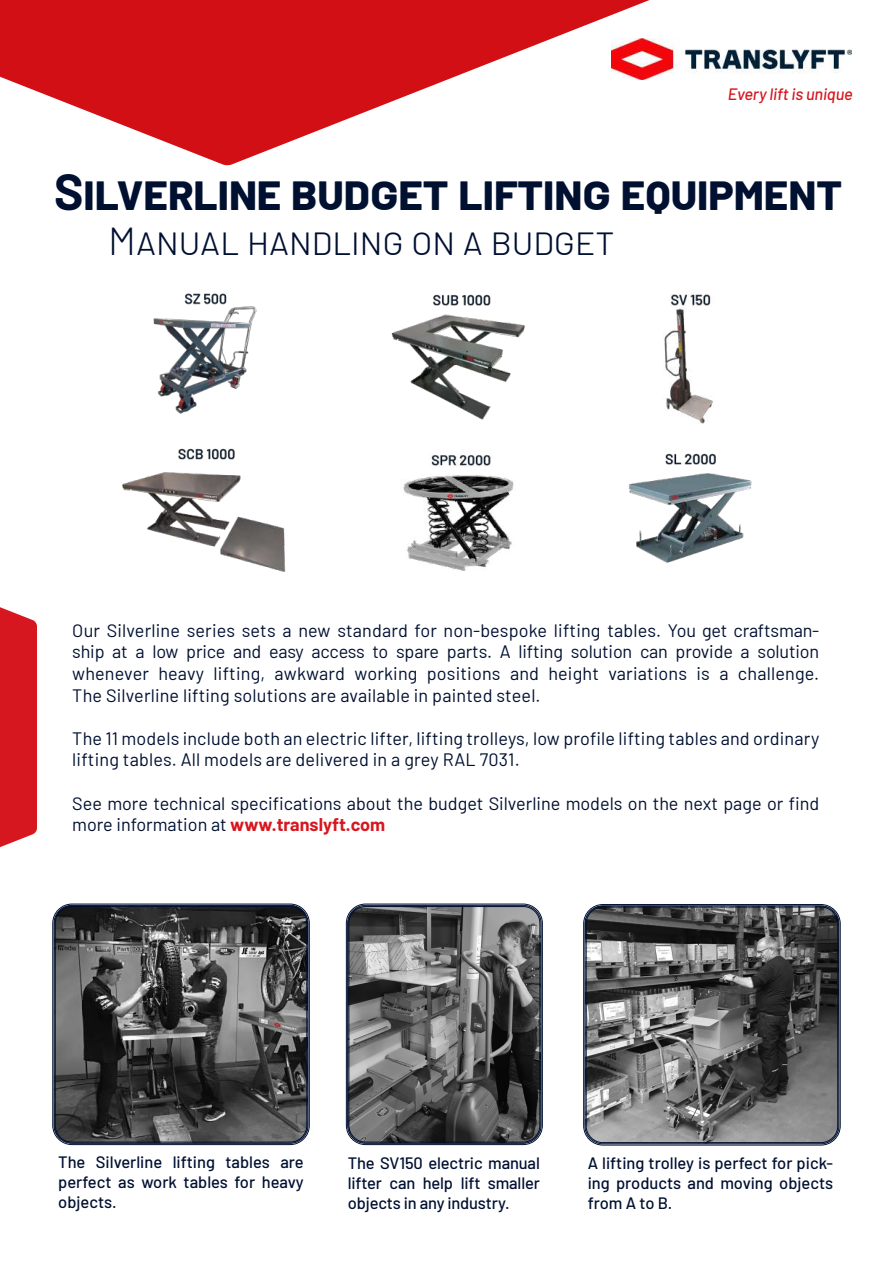
<style>
.page{position:relative;width:893px;height:1263px;background:#fff}
.page>*{position:absolute;margin:0;border:0;box-sizing:border-box;transform-origin:0 0}
.t1{font:700 49.5px "Barlow";color:#001031}
.t2{font:300 39px "Barlow";color:#001031}
.t3{font:18px/21.6px "Barlow";letter-spacing:.01em;color:#001031}
.t4{font:500 16.5px/19.8px "Barlow";color:#001031;text-align:justify}
.t5{font:italic 500 16.5px "Barlow";letter-spacing:-.01em;color:#d7171f}
.s1{font-weight:700;color:#d7171f}
</style>
<div class="page">
<svg style="left:0;top:0;width:650px;height:165px;fill:#d20f14"></svg>
<img style="left:153px;top:293px;width:104px;height:121px">
<img style="left:611px;top:38px;width:241px;height:42px">
<div style="left:0;top:607px;width:37px;height:240px;background:#d7171f"></div>
<img style="left:123px;top:448px;width:163px;height:124px">
<img style="left:403px;top:454px;width:112px;height:117px">
<img style="left:629px;top:453px;width:123px;height:110px">
<img style="left:664px;top:294px;width:49px;height:130px">
<img style="left:391px;top:294px;width:134px;height:126px">
<img style="left:54px;top:905px;width:254px;height:238px">
<div style="left:52px;top:904px;width:258px;height:241px;border:1px solid #001031;border-radius:19px"></div>
<div style="left:55px;top:906px;width:252px;height:236px;border:1px solid #001031;border-radius:17px"></div>
<img style="left:348px;top:905px;width:193px;height:238px">
<div style="left:346px;top:904px;width:197px;height:241px;border:1px solid #001031;border-radius:19px"></div>
<div style="left:347px;top:905px;width:194px;height:238px;border:1px solid #001031;border-radius:18px"></div>
<div style="left:349px;top:906px;width:191px;height:236px;border:1px solid #001031;border-radius:17px"></div>
<img style="left:585px;top:906px;width:254px;height:238px">
<div style="left:586px;top:907px;width:252px;height:236px;border:1px solid #001031;border-radius:17px"></div>
<p class="t5" style="left:728px;top:82px;width:127px">Every lift is unique</p>
<h1 class="t1" style="left:54px;top:156px;width:789px">SILVERLINE BUDGET LIFTING EQUIPMENT</h1>
<h2 class="t2" style="left:108px;top:213px;width:508px">Manual handling on a budget</h2>
<p class="t3" style="left:72px;top:618px;width:748px;text-align:justify">Our Silverline series sets a new standard for non-bespoke lifting tables. You get craftsman&shy;ship at a low price and easy access to spare parts. A lifting solution can provide a solution whenever heavy lifting, awkward working positions and height variations is a challenge.<br>The Silverline lifting solutions are available in painted steel.</p>
<p class="t3" style="left:72px;top:726px;width:748px">The 11 models include both an electric lifter, lifting trolleys, low profile lifting tables and ordinary lifting tables. All models are delivered in a grey RAL 7031.</p>
<p class="t3" style="left:72px;top:791px;width:748px">See more technical specifications about the budget Silverline models on the next page or find more information at <span class="s1">WWW.TRANSLYFT.COM</span></p>
<p class="t4" style="left:58px;top:1151px;width:247px">The Silverline lifting tables are perfect as work tables for heavy objects.</p>
<p class="t4" style="left:348px;top:1152px;width:194px">The SV150 electric manual lifter can help lift smaller objects in any industry.</p>
<p class="t4" style="left:588px;top:1152px;width:247px">A lifting trolley is perfect for pick&shy;ing products and moving objects from A to B.</p>
</div>
